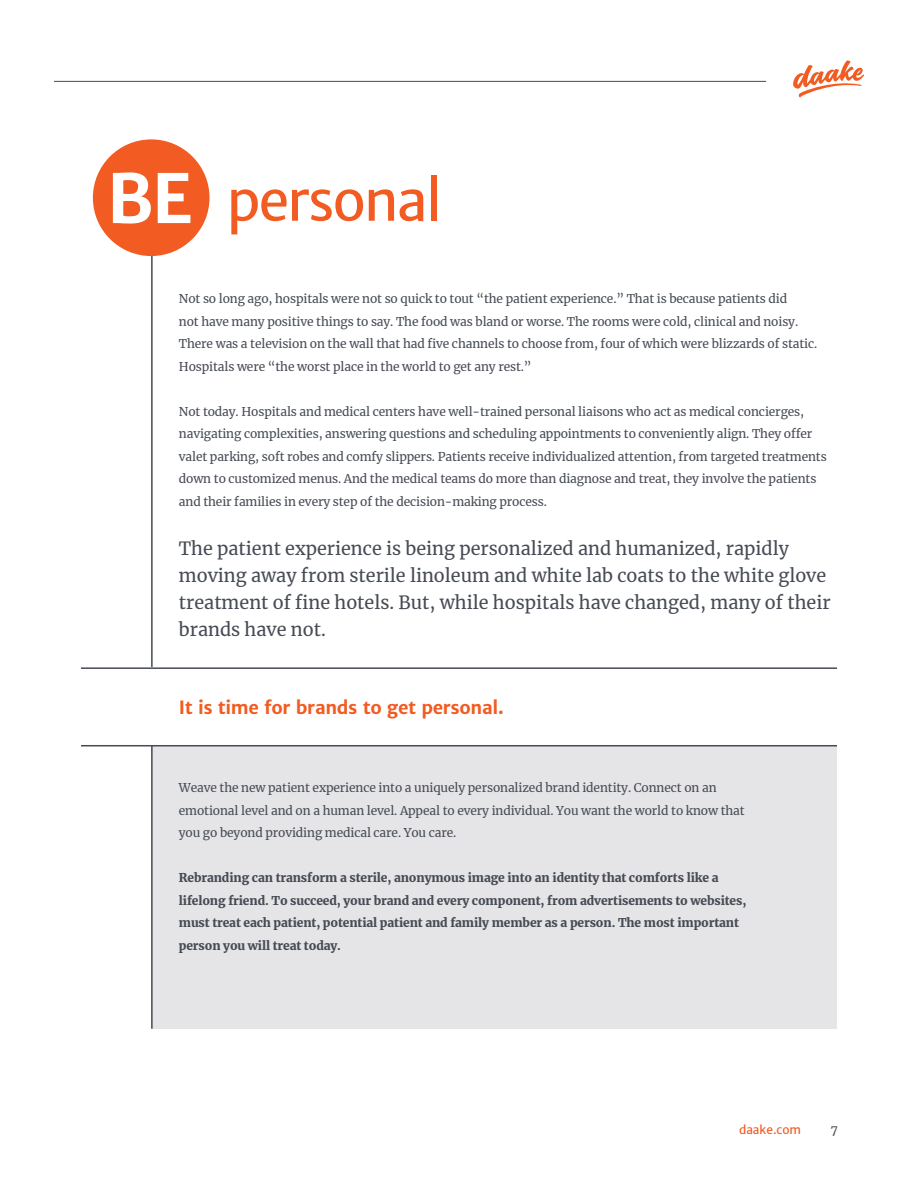
<style>
.page{position:relative;width:918px;height:1188px;background:#fff}
.page>*{position:absolute;margin:0;border:0;box-sizing:border-box;transform-origin:0 0}
.t1{font:55.5px "Merriweather Sans";letter-spacing:-.03em;color:#f25b21}
.t2{font:18px/27px "Merriweather";color:#464b54}
.t3{font:700 18px "Merriweather Sans";letter-spacing:-.02em;color:#f25b21}
.t4{font:12px/22.5px "Merriweather";letter-spacing:-.01em;color:#464b54}
.t5{font:900 12px/22.5px "Merriweather";letter-spacing:-.01em;color:#464b54}
.t6{font:12px "Merriweather Sans";color:#f25b21}
.s1{font-weight:700;font-size:67.5px;color:#fff}
</style>
<div class="page">
<hr style="left:54px;top:81px;width:712px;height:1px;background:#464b54">
<svg style="left:793px;top:60px;width:71px;height:37px"></svg>
<div style="left:152px;top:746px;width:685px;height:283px;background:#e5e5e7"></div>
<hr style="left:151px;top:186px;width:2px;height:843px;background:#464b54">
<hr style="left:81px;top:745px;width:756px;height:1px;background:#464b54">
<hr style="left:81px;top:667px;width:756px;height:2px;background:#464b54">
<div style="left:93px;top:139px;width:117px;height:117px;background:#f25b21;border-radius:50%"></div>
<h1 class="t1" style="left:107px;top:167px;width:337px"><span class="s1">BE</span> personal</h1>
<p class="t4" style="left:179px;top:287px;width:640px">Not so long ago, hospitals were not so quick to tout “the patient experience.” That is because patients did<br>not have many positive things to say. The food was bland or worse. The rooms were cold, clinical and noisy.<br>There was a television on the wall that had five channels to choose from, four of which were blizzards of static.<br>Hospitals were “the worst place in the world to get any rest.”</p>
<p class="t4" style="left:179px;top:400px;width:649px">Not today. Hospitals and medical centers have well-trained personal liaisons who act as medical concierges, navigating complexities, answering questions and scheduling appointments to conveniently align. They offer valet parking, soft robes and comfy slippers. Patients receive individualized attention, from targeted treatments down to customized menus. And the medical teams do more than diagnose and treat, they involve the patients and their families in every step of the decision-making process.</p>
<h2 class="t2" style="left:179px;top:535px;width:653px">The patient experience is being personalized and humanized, rapidly moving away from sterile linoleum and white lab coats to the white glove treatment of fine hotels. But, while hospitals have changed, many of their brands have not.</h2>
<h2 class="t3" style="left:179px;top:696px;width:326px">It is time for brands to get personal.</h2>
<p class="t4" style="left:179px;top:776px;width:567px">Weave the new patient experience into a uniquely personalized brand identity. Connect on an emotional level and on a human level. Appeal to every individual. You want the world to know that you go beyond providing medical care. You care.</p>
<p class="t5" style="left:179px;top:866px;width:569px">Rebranding can transform a sterile, anonymous image into an identity that comforts like a lifelong friend. To succeed, your brand and every component, from advertisements to websites, must treat each patient, potential patient and family member as a person. The most important person you will treat today.</p>
<p class="t6" style="left:739px;top:1122px;width:63px">daake.com</p>
<p class="t4" style="left:831px;top:1118px;width:9px">7</p>
</div>
